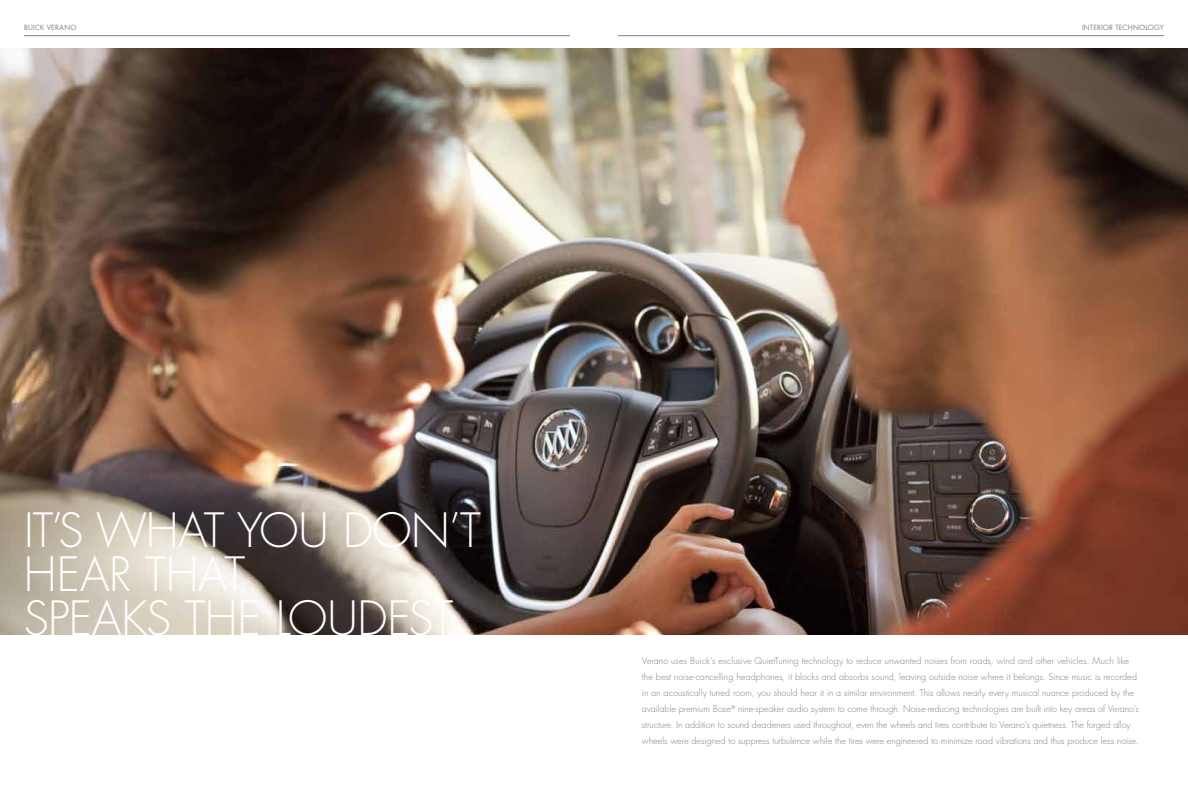
<style>
.page{position:relative;width:1188px;height:810px;background:#fff}
.page>*{position:absolute;margin:0;border:0;box-sizing:border-box;transform-origin:0 0}
.t1{font:300 46px "Futura";color:#fff}
.t2{font:300 9px/16px "Futura";letter-spacing:.005em;color:#7e8083}
.t3{font:7px "Futura";letter-spacing:.025em;color:#7e8083}
</style>
<div class="page">
<img style="left:0;top:48px;width:1188px;height:586px">
<hr style="left:24px;top:35px;width:546px;height:1px;background:#7e8083">
<hr style="left:618px;top:35px;width:546px;height:1px;background:#7e8083">
<p class="t3" style="left:24px;top:23px;width:54px">BUICK VERANO</p>
<p class="t3" style="left:1082px;top:23px;width:83px">INTERIOR TECHNO LOGY</p>
<h1 class="t1" style="left:24px;top:500px;width:106px">IT’SWHAT</h1>
<h1 class="t1" style="left:237px;top:500px;width:31px">YOU</h1>
<h1 class="t1" style="left:343px;top:500px;width:35px">DON</h1>
<h1 class="t1" style="left:449px;top:500px;width:33px">’T</h1>
<h1 class="t1" style="left:24px;top:545px;width:27px">HEAR</h1>
<h1 class="t1" style="left:145px;top:545px;width:26px">THAT</h1>
<h1 class="t1" style="left:24px;top:589px;width:25px">SPEA</h1>
<h1 class="t1" style="left:121px;top:589px;width:89px">KS THE</h1>
<h1 class="t1" style="left:276px;top:589px;width:41px">LOUDEST</h1>
<p class="t2" style="left:642px;top:652px;width:498px">Verano uses Buick’s exclusive QuietTuning technology to reduce unwanted noises from roads, wind and other vehicles. Much like the best noise-cancelling headphones, it blocks and absorbs sound, leaving outside noise where it belongs. Since music is recorded in an acoustically tuned room, you should hear it in a similar environment. This allows nearly every musical nuance produced by the available premium Bose<sup>®</sup> nine-speaker audio system to come through. Noise-reducing technologies are built into key areas of Verano’s structure. I n addition to sound deadeners used throughout, even the wheels and tires contribute to Verano’s quietness. The forged alloy wheels were designed to suppress turbulence while the tires were engineered to minimize road vibrations and thus produce less noise.</p>
</div>
